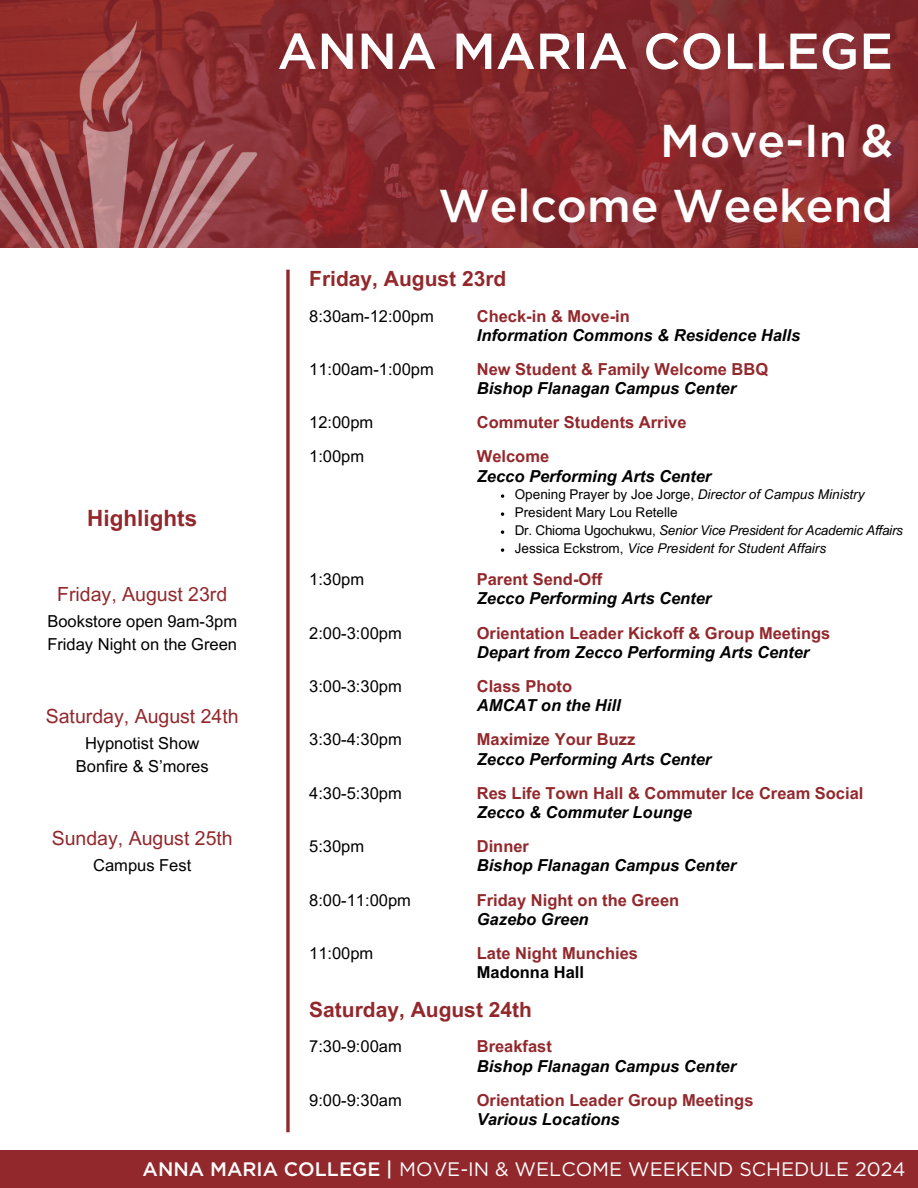
<style>
.page{position:relative;width:918px;height:1188px;background:#fff}
.page>*{position:absolute;margin:0;border:0;box-sizing:border-box;transform-origin:0 0}
.t1{font:500 50.55px "Gotham";color:#fff}
.t2{font:500 46.05px/64.2px "Gotham";color:#fff;text-align:right}
.t3{font:700 22.5px "Arial MT Pro";color:#93282c}
.t4{font:700 21px "Arial MT Pro";color:#93282c}
.t5{font:19.5px "Arial MT Pro";color:#93282c}
.t6{font:19.5px "Gotham";color:#fff}
.t7{font:italic 700 16.5px "Arial MT Pro";color:#000}
.t8{font:700 16.5px "Arial MT Pro";color:#93282c}
.t9{font:16.5px/22.5px "Arial MT Pro";color:#000}
.t10{font:700 16.5px "Arial MT Pro";color:#000}
.t11{font:italic 13.5px/18px "Arial MT Pro";letter-spacing:-.02em;color:#000}
.s1{font-style:normal}
.s2{font-weight:500}
</style>
<div class="page">
<div style="left:0;top:1150px;width:918px;height:38px;background:#93282c"></div>
<svg style="left:0;top:0;width:918px;height:248px;background:#882b2f"></svg>
<svg style="left:286px;top:270px;width:4px;height:862px;background:#a3494c"></svg>
<img style="left:0;top:21px;width:378px;height:227px">
<svg style="left:501px;top:494px;width:3px;height:4px"></svg>
<svg style="left:501px;top:512px;width:3px;height:4px"></svg>
<svg style="left:501px;top:530px;width:3px;height:4px"></svg>
<svg style="left:501px;top:548px;width:3px;height:4px"></svg>
<h1 class="t1" style="left:277px;top:22px;width:617px">ANNA MARIA COLLEGE</h1>
<h2 class="t2" style="left:439px;top:108px;width:456px">Move-In &amp;<br>Welcome Weekend</h2>
<p class="t4" style="left:309px;top:266px;width:199px">Friday, August 23rd</p>
<p class="t9" style="left:309px;top:305px;width:126px">8:30am-12:00pm</p>
<p class="t8" style="left:477px;top:306px;width:154px">Check-in &amp; Move-in</p>
<p class="t7" style="left:477px;top:325px;width:325px">Information Commons &amp; Residence Halls</p>
<p class="t9" style="left:309px;top:359px;width:126px">11:00am-1:00pm</p>
<p class="t8" style="left:477px;top:359px;width:293px">New Student &amp; Family Welcome BBQ</p>
<p class="t7" style="left:477px;top:379px;width:261px">Bishop Flanagan Campus Center</p>
<h3 class="t3" style="left:87px;top:505px;width:111px">Highlights</h3>
<p class="t5" style="left:57px;top:583px;width:172px">Friday, August 23rd</p>
<p class="t9" style="left:47px;top:611px;width:191px">Bookstore open 9am-3pm<br>Friday Night on the Green</p>
<p class="t5" style="left:46px;top:705px;width:194px">Saturday, August 24th</p>
<p class="t9" style="left:76px;top:733px;width:134px;text-align:center">Hypnotist Show<br>Bonfire &amp; S’mores</p>
<p class="t5" style="left:52px;top:827px;width:182px">Sunday, August 25th</p>
<p class="t9" style="left:93px;top:855px;width:100px">Campus Fest</p>
<p class="t9" style="left:309px;top:412px;width:66px">12:00pm</p>
<p class="t8" style="left:477px;top:413px;width:211px">Commuter Students Arrive</p>
<p class="t9" style="left:309px;top:446px;width:56px">1:00pm</p>
<p class="t8" style="left:477px;top:447px;width:74px">Welcome</p>
<p class="t7" style="left:477px;top:466px;width:236px">Zecco Performing Arts Center</p>
<p class="t11" style="left:515px;top:486px;width:390px"><span class="s1">Opening Prayer by Joe Jorge,</span> Director of Campus Ministry <span class="s1">President Mary Lou Retelle<br>Dr. Chioma Ugochukwu,</span> Senior Vice President for Academic Affairs <span class="s1">Jessica Eckstrom,</span> Vice President for Student Affairs</p>
<p class="t9" style="left:309px;top:569px;width:56px">1:30pm</p>
<p class="t8" style="left:477px;top:570px;width:127px">Parent Send-Off</p>
<p class="t7" style="left:477px;top:589px;width:236px">Zecco Performing Arts Center</p>
<p class="t9" style="left:309px;top:622px;width:94px">2:00-3:00pm</p>
<p class="t8" style="left:477px;top:623px;width:355px">Orientation Leader Kickoff &amp; Group Meetings</p>
<p class="t7" style="left:477px;top:642px;width:334px">Depart from Zecco Performing Arts Center</p>
<p class="t9" style="left:309px;top:676px;width:94px">3:00-3:30pm</p>
<p class="t8" style="left:477px;top:676px;width:97px">Class Photo</p>
<p class="t7" style="left:477px;top:696px;width:145px">AMCAT on the Hill</p>
<p class="t9" style="left:309px;top:729px;width:94px">3:30-4:30pm</p>
<p class="t8" style="left:477px;top:730px;width:160px">Maximize Your Buzz</p>
<p class="t7" style="left:477px;top:749px;width:236px">Zecco Performing Arts Center</p>
<p class="t9" style="left:309px;top:783px;width:94px">4:30-5:30pm</p>
<p class="t8" style="left:477px;top:783px;width:388px">Res Life Town Hall &amp; Commuter Ice Cream Social</p>
<p class="t7" style="left:477px;top:803px;width:217px">Zecco &amp; Commuter Lounge</p>
<p class="t9" style="left:309px;top:836px;width:56px">5:30pm</p>
<p class="t8" style="left:477px;top:837px;width:54px">Dinner</p>
<p class="t7" style="left:477px;top:856px;width:261px">Bishop Flanagan Campus Center</p>
<p class="t9" style="left:309px;top:889px;width:103px">8:00-11:00pm</p>
<p class="t8" style="left:477px;top:890px;width:204px">Friday Night on the Green</p>
<p class="t7" style="left:477px;top:909px;width:113px">Gazebo Green</p>
<p class="t9" style="left:309px;top:943px;width:66px">11:00pm</p>
<p class="t8" style="left:477px;top:943px;width:163px">Late Night Munchies</p>
<p class="t10" style="left:477px;top:963px;width:109px">Madonna Hall</p>
<p class="t4" style="left:309px;top:997px;width:224px">Saturday, August 24th</p>
<p class="t9" style="left:309px;top:1036px;width:94px">7:30-9:00am</p>
<p class="t8" style="left:477px;top:1037px;width:77px">Breakfast</p>
<p class="t7" style="left:477px;top:1056px;width:261px">Bishop Flanagan Campus Center</p>
<p class="t9" style="left:309px;top:1090px;width:94px">9:00-9:30am</p>
<p class="t8" style="left:477px;top:1090px;width:278px">Orientation Leader Group Meetings</p>
<p class="t7" style="left:477px;top:1109px;width:144px">Various Locations</p>
<p class="t6" style="left:143px;top:1158px;width:764px"><span class="s2">ANNA MARIA COLLEGE |</span> MOVE-IN &amp; WELCOME WEEKEND SCHEDULE 2024</p>
</div>
